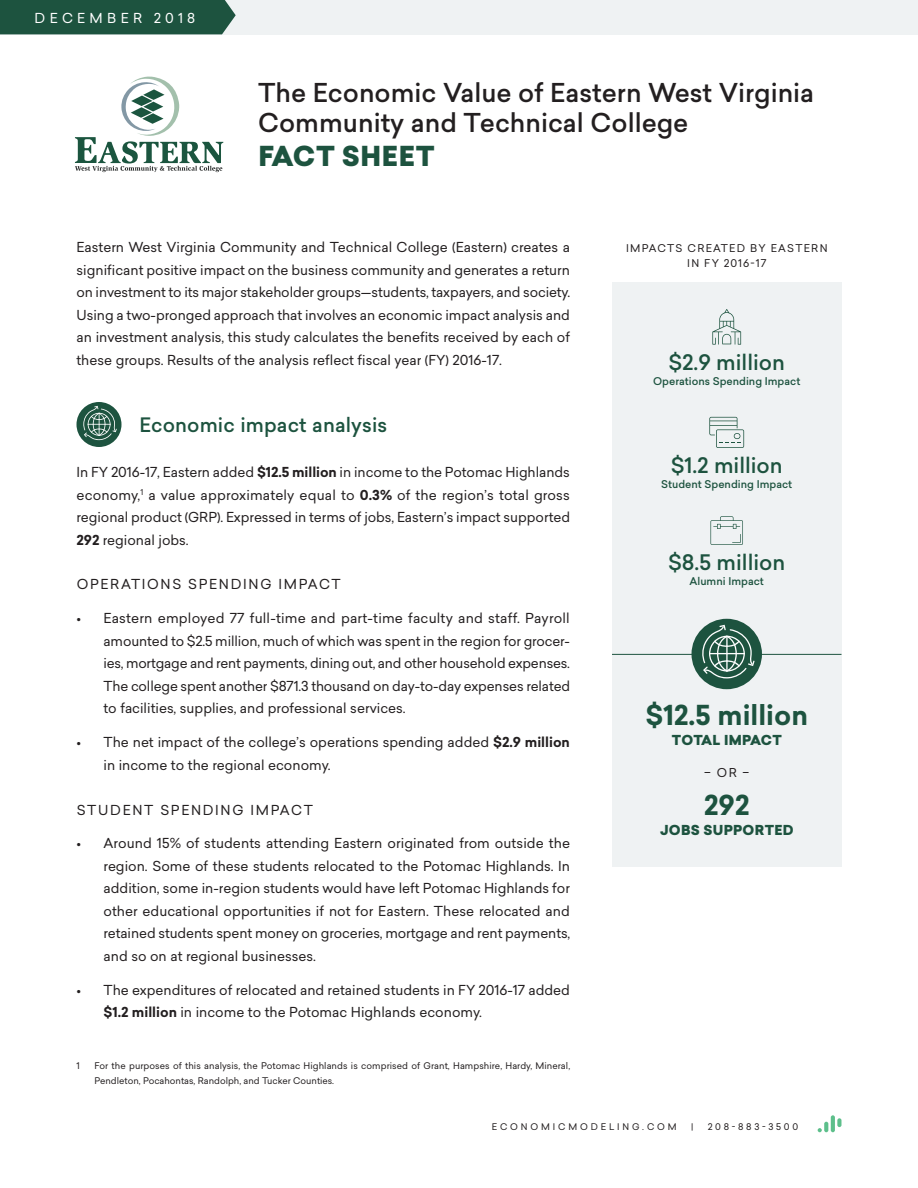
<style>
.page{position:relative;width:918px;height:1188px;background:#fff}
.page>*{position:absolute;margin:0;border:0;box-sizing:border-box;transform-origin:0 0}
.t1{font:700 27px "Sailec";color:#1d533f}
.t2{font:900 27px "Sailec";letter-spacing:.02em;color:#1d533f}
.t3{font:500 25.5px/30px "Sailec";color:#231f20}
.t4{font:500 21px "Sailec";color:#1d533f}
.Heading_2{font:500 19.5px "Sailec";letter-spacing:.005em;color:#1d533f}
.Heading_3{font:13.5px/22.5px "Sailec";color:#231f20;text-align:justify}
.Heading_3-2{font:13.5px "Sailec";letter-spacing:.125em;color:#231f20}
.t5{font:900 13.5px "Sailec";letter-spacing:.02em;color:#1d533f}
.t6{font:13.5px "Sailec";letter-spacing:.32em;color:#fff}
.OR{font:12px "Sailec";color:#231f20}
.t7{font:500 10.5px "Sailec";color:#1d533f}
.Figure_Title{font:10.5px/15px "Sailec";letter-spacing:.12em;color:#231f20;text-align:center}
.Footnote{font:9px/15px "Sailec";letter-spacing:.005em;color:#231f20}
.Footnote-2{font:9px "Sailec";letter-spacing:.32em;color:#231f20}
.Footnote-3{font:9px "Sailec";letter-spacing:.3em;color:#231f20}
.s1{font-weight:700}
</style>
<div class="page">
<svg style="left:824px;top:1122px;width:4px;height:10px"></svg>
<hr style="left:831px;top:1115px;width:4px;height:17px;background:#5dbf8b;border-radius:2px">
<svg style="left:818px;top:1128px;width:4px;height:4px"></svg>
<svg style="left:837px;top:1118px;width:4px;height:9px"></svg>
<div style="left:76px;top:402px;width:46px;height:45px;background:#1d533f;border-radius:50%"></div>
<svg style="left:83px;top:406px;width:34px;height:34px"></svg>
<div style="left:0;top:0;width:918px;height:34px;background:#eff2f3"></div>
<div style="left:0;top:0;width:236px;height:34px;background:#1d533f"></div>
<svg style="left:75px;top:77px;width:148px;height:95px"></svg>
<div style="left:612px;top:282px;width:230px;height:585px;background:#eff2f3"></div>
<hr style="left:612px;top:654px;width:230px;height:1px;background:#1d533f">
<div style="left:692px;top:619px;width:70px;height:70px;background:#1d533f;border-radius:50%"></div>
<svg style="left:701px;top:625px;width:54px;height:53px"></svg>
<svg style="left:712px;top:309px;width:29px;height:36px"></svg>
<svg style="left:709px;top:417px;width:35px;height:31px"></svg>
<svg style="left:710px;top:516px;width:33px;height:29px"></svg>
<p class="t6" style="left:35px;top:8px;width:162px">DECEMBER 2018</p>
<p class="t3" style="left:258px;top:78px;width:558px">The Economic Value of Eastern West Virginia<br>Community and Technical College</p>
<p class="t2" style="left:259px;top:136px;width:178px">FACT SHEET</p>
<p class="Heading_3" style="left:76px;top:236px;width:495px">Eastern West Virginia Community and Technical College (Eastern) creates a significant positive impact on the business community and generates a return on investment to its major stakeholder groups—students, taxpayers, and society.<br>Using a two-pronged approach that involves an economic impact analysis and an investment analysis, this study calculates the benefits received by each of these groups. Results of the analysis reflect fiscal year (FY) 2016-17.</p>
<p class="Heading_2" style="left:140px;top:411px;width:249px">Economic impact analysis</p>
<p class="Heading_3" style="left:76px;top:461px;width:495px">In FY 2016-17, Eastern added <span class="s1">$12.5 million</span> in income to the Potomac Highlands economy,<sup>1</sup> a value approximately equal to <span class="s1">0.3%</span> of the region’s total gross regional product (GRP). Expressed in terms of jobs, Eastern’s impact supported <span class="s1">292</span> regional jobs.</p>
<p class="Heading_3-2" style="left:77px;top:575px;width:266px">OPERATIONS SPENDING IMPACT</p>
<p class="Heading_3" style="left:104px;top:607px;width:468px;text-indent:-27px">• Eastern employed 77 full-time and part-time faculty and staff. Payroll amounted to $2.5 million, much of which was spent in the region for grocer&shy;ies, mortgage and rent payments, dining out, and other household expenses.<br>The college spent another $871.3 thousand on day-to-day expenses related to facilities, supplies, and professional services.</p>
<p class="Heading_3" style="left:104px;top:731px;width:468px;text-indent:-27px">• The net impact of the college’s operations spending added <span class="s1">$2.9 million </span>in income to the regional economy.</p>
<p class="Heading_3-2" style="left:77px;top:800px;width:238px">STUDENT SPENDING IMPACT</p>
<p class="Heading_3" style="left:104px;top:832px;width:468px;text-indent:-27px">• Around 15% of students attending Eastern originated from outside the region. Some of these students relocated to the Potomac Highlands. In addition, some in-region students would have left Potomac Highlands for other educational opportunities if not for Eastern. These relocated and retained students spent money on groceries, mortgage and rent payments, and so on at regional businesses.</p>
<p class="Heading_3" style="left:104px;top:978px;width:468px;text-indent:-27px">• The expenditures of relocated and retained students in FY 2016-17 added <span class="s1">$1.2 million</span> in income to the Potomac Highlands economy.</p>
<p class="Footnote" style="left:76px;top:1059px;width:5px">1</p>
<p class="Footnote" style="left:94px;top:1059px;width:477px">For the purposes of this analysis, the Potomac Highlands is comprised of Grant, Hampshire, Hardy, Mineral,<br>Pendleton, Pocahontas, Randolph, and Tucker Counties.</p>
<p class="Figure_Title" style="left:626px;top:241px;width:203px">IMPACTS CREATED BY EASTERN<br>IN FY 2016-17</p>
<p class="t4" style="left:668px;top:347px;width:118px">$2.9 million</p>
<p class="t7" style="left:653px;top:374px;width:149px">Operations Spending Impact</p>
<p class="t4" style="left:671px;top:451px;width:114px">$1.2 million</p>
<p class="t7" style="left:661px;top:477px;width:132px">Student Spending Impact</p>
<p class="t4" style="left:668px;top:548px;width:119px">$8.5 million</p>
<p class="t7" style="left:690px;top:574px;width:76px">Alumni Impact</p>
<p class="t1" style="left:645px;top:695px;width:164px">$12.5 million</p>
<p class="t5" style="left:672px;top:730px;width:111px">TOTAL IMPACT</p>
<p class="OR" style="left:704px;top:764px;width:46px">– OR –</p>
<p class="t1" style="left:704px;top:785px;width:47px">292</p>
<p class="t5" style="left:660px;top:820px;width:135px">JOBS SUPPORTED</p>
<p class="Footnote-2" style="left:492px;top:1120px;width:186px">ECONOMICMODELING.COM</p>
<p class="Footnote" style="left:691px;top:1119px;width:4px">|</p>
<p class="Footnote-3" style="left:708px;top:1120px;width:92px">208-883-3500</p>
</div>
